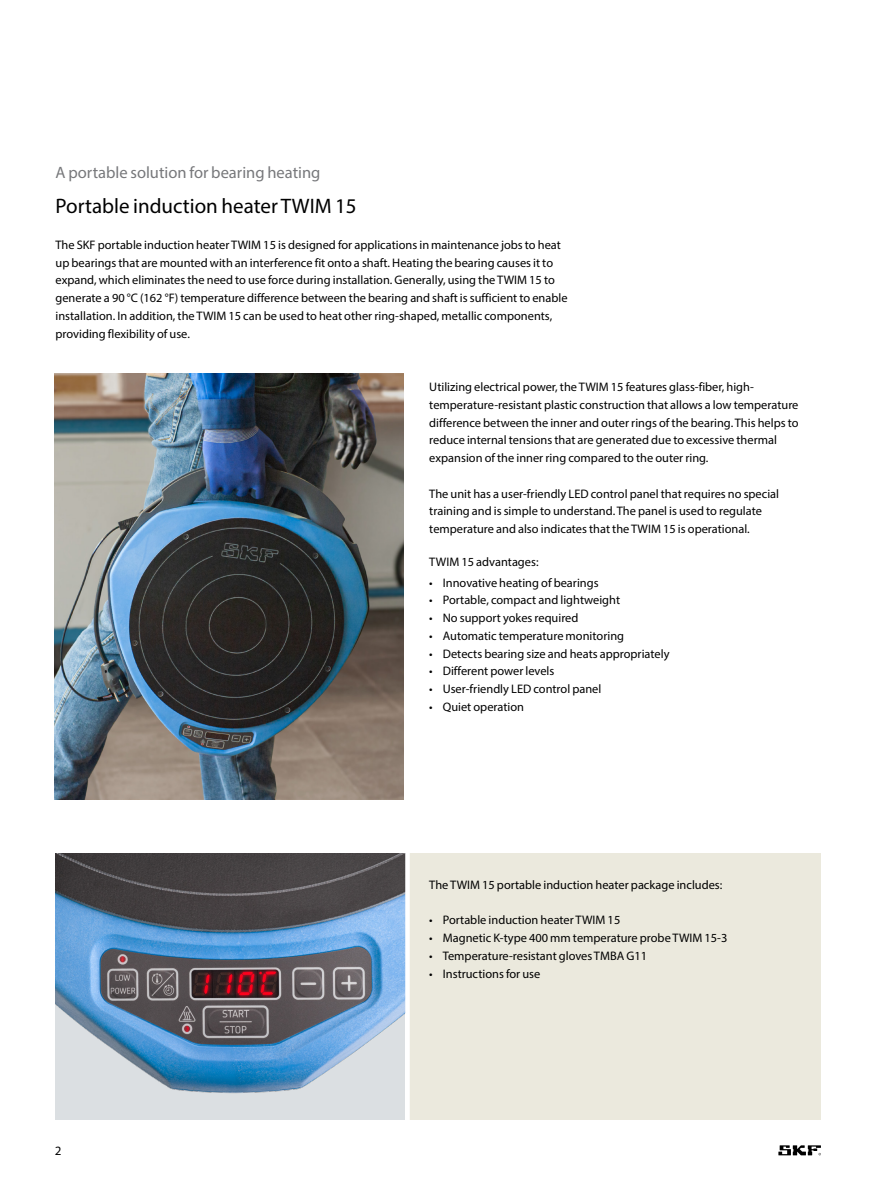
<style>
.page{position:relative;width:893px;height:1191px;background:#fff}
.page>*{position:absolute;margin:0;border:0;box-sizing:border-box;transform-origin:0 0}
.t1{font:21px "Myriad Pro";color:#000}
.t2{font:16.5px "Myriad Pro";color:#77787b}
.t3{font:12.75px "Myriad Pro";color:#000}
.t4{font:12.3px/17.7px "Myriad Pro";color:#000}
</style>
<div class="page">
<svg style="left:778px;top:1145px;width:43px;height:10px"></svg>
<div style="left:410px;top:853px;width:411px;height:267px;background:#ebe9dd"></div>
<div style="left:56px;top:853px;width:349px;height:267px;background:#dbdfe2"></div>
<img style="left:56px;top:853px;width:349px;height:240px">
<img style="left:54px;top:373px;width:350px;height:427px">
<h2 class="t2" style="left:56px;top:162px;width:266px">A portable solution for bearing heating</h2>
<h1 class="t1" style="left:56px;top:193px;width:303px">Portable induction heater TWIM 15</h1>
<p class="t4" style="left:56px;top:236px;width:513px">The SKF portable induction heater TWIM 15 is designed for applications in maintenance jobs to heat up bearings that are mounted with an interference fit onto a shaft. Heating the bearing causes it to expand, which eliminates the need to use force during installation. Generally, using the TWIM 15 to generate a 90 °C (162 °F) temperature difference between the bearing and shaft is sufficient to enable installation. In addition, the TWIM 15 can be used to heat other ring-shaped, metallic components, providing flexibility of use.</p>
<p class="t4" style="left:429px;top:378px;width:371px">Utilizing electrical power, the TWIM 15 features glass-fiber, high&shy;temperature-resistant plastic construction that allows a low temperature difference between the inner and outer rings of the bearing. This helps to reduce internal tensions that are generated due to excessive thermal expansion of the inner ring compared to the outer ring.</p>
<p class="t4" style="left:429px;top:484px;width:351px">The unit has a user-friendly LED control panel that requires no special training and is simple to understand. The panel is used to regulate temperature and also indicates that the TWIM 15 is operational.</p>
<p class="t4" style="left:429px;top:553px;width:111px">TWIM 15 advantages:</p>
<p class="t4" style="left:429px;top:573px;width:171px">• Innovative heating of bearings</p>
<p class="t4" style="left:429px;top:591px;width:192px">• Portable, compact and lightweight</p>
<p class="t4" style="left:429px;top:609px;width:151px">• No support yokes required</p>
<p class="t4" style="left:429px;top:627px;width:196px">• Automatic temperature monitoring</p>
<p class="t4" style="left:429px;top:644px;width:242px">• Detects bearing size and heats appropriately</p>
<p class="t4" style="left:429px;top:662px;width:127px">• Different power levels</p>
<p class="t4" style="left:429px;top:680px;width:174px">• User-friendly LED control panel</p>
<p class="t4" style="left:429px;top:698px;width:96px">• Quiet operation</p>
<p class="t3" style="left:56px;top:1143px;width:7px">2</p>
<p class="t4" style="left:429px;top:876px;width:294px">The TWIM 15 portable induction heater package includes:</p>
<p class="t4" style="left:429px;top:911px;width:192px">• Portable induction heater TWIM 15</p>
<p class="t4" style="left:429px;top:929px;width:299px">• Magnetic K-type 400 mm temperature probe TWIM 15-3</p>
<p class="t4" style="left:429px;top:947px;width:219px">• Temperature-resistant gloves TMBA G11</p>
<p class="t4" style="left:429px;top:964px;width:112px">• Instructions for use</p>
</div>
